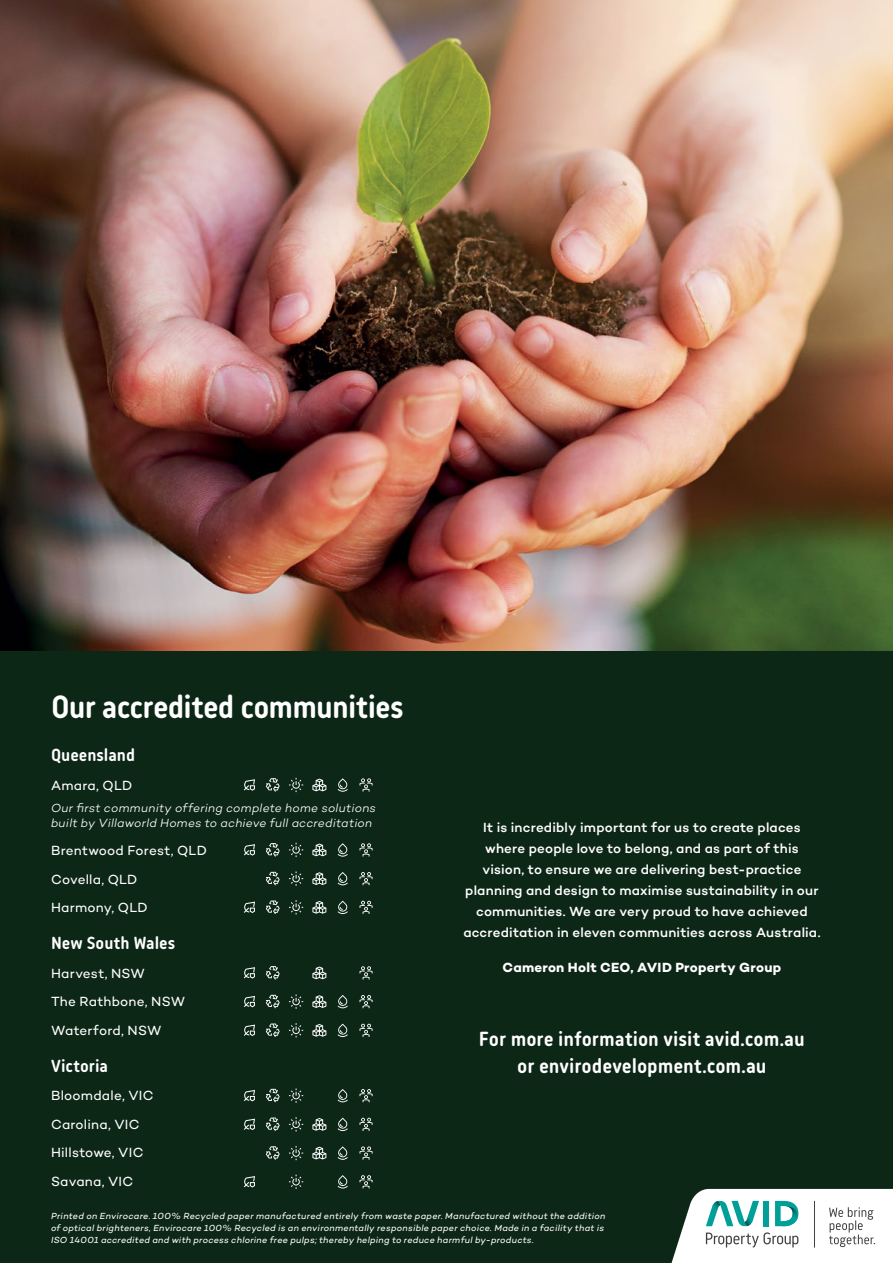
<style>
.page{position:relative;width:893px;height:1263px;background:#fff}
.page>*{position:absolute;margin:0;border:0;box-sizing:border-box;transform-origin:0 0}
.t1{font:700 33px "Korb";letter-spacing:-.02em;color:#fff}
.t2{font:700 21px/27px "Korb";color:#fff;text-align:center}
.t3{font:700 18px "Korb";color:#fff}
.t4{font:500 13.5px/21px "Campton";letter-spacing:.015em;color:#fff;text-align:center}
.t5{font:13.5px/28.5px "Campton";letter-spacing:.015em;color:#fff}
.t6{font:700 13.5px "Campton";letter-spacing:.015em;color:#fff}
.t7{font:italic 300 12px/15px "Campton";letter-spacing:.02em;color:#fff}
.t8{font:italic 9px/12px "Campton";letter-spacing:.03em;color:#fff}
</style>
<div class="page">
<img style="left:0;top:0;width:893px;height:651px">
<div style="left:0;top:651px;width:893px;height:612px;background:#0d2717"></div>
<svg style="left:671px;top:1189px;width:222px;height:74px;background:#d6e3e1"></svg>
<hr style="left:814px;top:1201px;width:1px;height:46px;background:#414042">
<svg style="left:244px;top:779px;width:11px;height:12px"></svg>
<svg style="left:360px;top:778px;width:13px;height:13px"></svg>
<svg style="left:289px;top:778px;width:14px;height:14px"></svg>
<svg style="left:312px;top:779px;width:14px;height:12px"></svg>
<svg style="left:338px;top:778px;width:10px;height:14px"></svg>
<svg style="left:266px;top:778px;width:14px;height:14px"></svg>
<svg style="left:244px;top:844px;width:11px;height:12px"></svg>
<svg style="left:360px;top:843px;width:13px;height:13px"></svg>
<svg style="left:289px;top:843px;width:14px;height:14px"></svg>
<svg style="left:312px;top:843px;width:14px;height:13px"></svg>
<svg style="left:338px;top:843px;width:10px;height:14px"></svg>
<svg style="left:266px;top:843px;width:14px;height:14px"></svg>
<svg style="left:244px;top:1024px;width:11px;height:12px"></svg>
<svg style="left:360px;top:1024px;width:13px;height:13px"></svg>
<svg style="left:289px;top:1023px;width:14px;height:14px"></svg>
<svg style="left:312px;top:1024px;width:14px;height:13px"></svg>
<svg style="left:338px;top:1023px;width:10px;height:14px"></svg>
<svg style="left:266px;top:1023px;width:14px;height:14px"></svg>
<svg style="left:244px;top:996px;width:11px;height:11px"></svg>
<svg style="left:360px;top:995px;width:13px;height:13px"></svg>
<svg style="left:289px;top:994px;width:14px;height:15px"></svg>
<svg style="left:312px;top:995px;width:14px;height:13px"></svg>
<svg style="left:338px;top:995px;width:10px;height:13px"></svg>
<svg style="left:266px;top:995px;width:14px;height:13px"></svg>
<svg style="left:244px;top:967px;width:11px;height:12px"></svg>
<svg style="left:360px;top:966px;width:13px;height:13px"></svg>
<svg style="left:312px;top:966px;width:14px;height:13px"></svg>
<svg style="left:266px;top:966px;width:14px;height:14px"></svg>
<svg style="left:244px;top:901px;width:11px;height:12px"></svg>
<svg style="left:360px;top:901px;width:13px;height:13px"></svg>
<svg style="left:289px;top:900px;width:14px;height:14px"></svg>
<svg style="left:312px;top:901px;width:14px;height:13px"></svg>
<svg style="left:338px;top:901px;width:10px;height:13px"></svg>
<svg style="left:266px;top:900px;width:14px;height:14px"></svg>
<svg style="left:360px;top:872px;width:13px;height:13px"></svg>
<svg style="left:289px;top:871px;width:14px;height:15px"></svg>
<svg style="left:312px;top:872px;width:14px;height:13px"></svg>
<svg style="left:338px;top:872px;width:10px;height:13px"></svg>
<svg style="left:266px;top:872px;width:14px;height:13px"></svg>
<svg style="left:360px;top:1146px;width:13px;height:14px"></svg>
<svg style="left:289px;top:1146px;width:14px;height:14px"></svg>
<svg style="left:312px;top:1147px;width:14px;height:12px"></svg>
<svg style="left:338px;top:1146px;width:10px;height:14px"></svg>
<svg style="left:266px;top:1146px;width:14px;height:14px"></svg>
<svg style="left:244px;top:1118px;width:11px;height:12px"></svg>
<svg style="left:360px;top:1118px;width:13px;height:13px"></svg>
<svg style="left:289px;top:1117px;width:14px;height:14px"></svg>
<svg style="left:312px;top:1118px;width:14px;height:13px"></svg>
<svg style="left:338px;top:1117px;width:10px;height:14px"></svg>
<svg style="left:266px;top:1117px;width:14px;height:14px"></svg>
<svg style="left:244px;top:1090px;width:11px;height:11px"></svg>
<svg style="left:360px;top:1089px;width:13px;height:13px"></svg>
<svg style="left:289px;top:1088px;width:14px;height:15px"></svg>
<svg style="left:338px;top:1089px;width:10px;height:13px"></svg>
<svg style="left:266px;top:1089px;width:14px;height:13px"></svg>
<svg style="left:244px;top:1176px;width:11px;height:11px"></svg>
<svg style="left:360px;top:1175px;width:13px;height:13px"></svg>
<svg style="left:289px;top:1175px;width:14px;height:14px"></svg>
<svg style="left:338px;top:1175px;width:10px;height:13px"></svg>
<h1 class="t1" style="left:51px;top:688px;width:354px">Our accredited communities</h1>
<h3 class="t3" style="left:51px;top:745px;width:86px">Queensland</h3>
<h3 class="t5" style="left:51px;top:770px;width:83px">Amara, QLD</h3>
<h3 class="t7" style="left:51px;top:800px;width:326px">Our first community offering complete home solutions built by Villaworld Homes to achieve full accreditation</h3>
<h3 class="t5" style="left:51px;top:836px;width:157px">Brentwood Forest, QLD<br>Covella, QLD<br>Harmony, QLD</h3>
<h3 class="t3" style="left:51px;top:933px;width:126px">New South Wales</h3>
<h3 class="t5" style="left:51px;top:958px;width:136px">Harvest, NSW<br>The Rathbone, NSW<br>Waterford, NSW</h3>
<h3 class="t3" style="left:51px;top:1055px;width:59px">Victoria</h3>
<h3 class="t5" style="left:51px;top:1081px;width:104px">Bloomdale, VIC<br>Carolina, VIC<br>Hillstowe, VIC<br>Savana, VIC</h3>
<p class="t4" style="left:463px;top:817px;width:359px">It is incredibly important for us to create places where people love to belong, and as part of this vision, to ensure we are delivering best-practice planning and design to maximise sustainability in our communities. We are very proud to have achieved accreditation in eleven communities across Australia.</p>
<h3 class="t6" style="left:502px;top:959px;width:280px">Cameron Holt CEO, AVID Property Group</h3>
<h2 class="t2" style="left:479px;top:1025px;width:327px">For more information visit avid.com.au or envirodevelopment.com.au</h2>
<p class="t8" style="left:51px;top:1209px;width:556px">Printed on Envirocare. 100% Recycled paper manufactured entirely from waste paper. Manufactured without the addition of optical brighteners, Envirocare 100% Recycled is an environmentally responsible paper choice. Made in a facility that is<br>ISO 14001 accredited and with process chlorine free pulps; thereby helping to reduce harmful by-products.</p>
</div>
